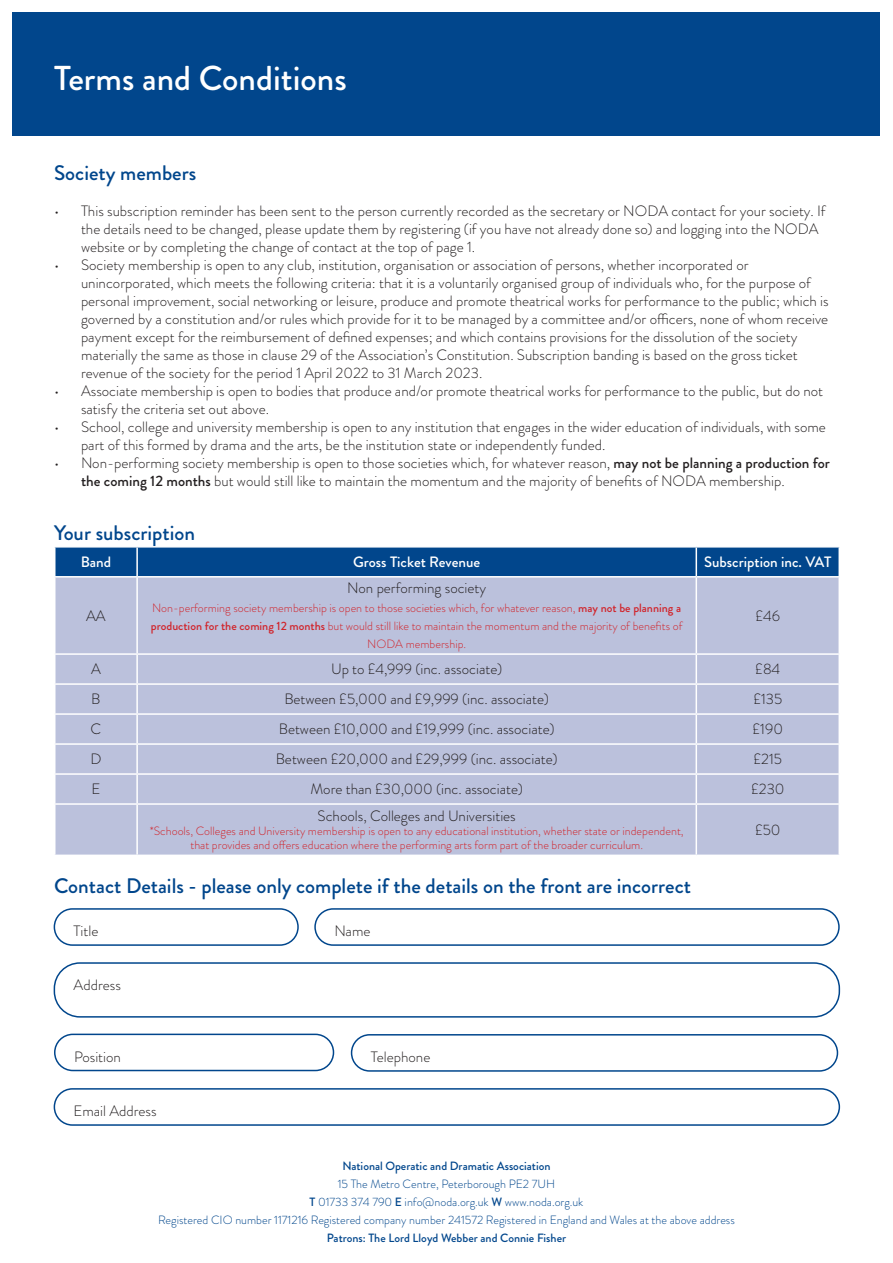
<style>
.page{position:relative;width:893px;height:1263px;background:#fff}
.page>*{position:absolute;margin:0;border:0;box-sizing:border-box;transform-origin:0 0}
.t1{font:500 34.5px "Brandon Grotesque";color:#fff}
.t2{font:500 21px "Brandon Grotesque";color:#01468c}
.t3{font:300 15px/18px "Brandon Grotesque";color:#231f20}
.t4{font:500 15px "Brandon Grotesque";color:#fff}
.t5{font:300 12px/18px "Brandon Grotesque";color:#d1232a;text-align:center}
.t6{font:300 12px "Brandon Grotesque";color:#01468c}
.t7{font:500 12px "Brandon Grotesque";color:#01468c}
.s1{font-weight:500}
</style>
<div class="page">
<div style="left:13px;top:13px;width:867px;height:123px;background:#01468c"></div>
<div style="left:56px;top:577px;width:782px;height:277px;background:#bbc1dc"></div>
<div style="left:55px;top:547px;width:784px;height:29px;background:#01468c"></div>
<hr style="left:838px;top:548px;width:2px;height:28px;background:#fff">
<hr style="left:136px;top:577px;width:2px;height:76px;background:#fff">
<hr style="left:696px;top:577px;width:1px;height:76px;background:#fff">
<hr style="left:54px;top:653px;width:83px;height:2px;background:#fff">
<hr style="left:137px;top:653px;width:559px;height:2px;background:#fff">
<hr style="left:136px;top:655px;width:2px;height:28px;background:#fff">
<hr style="left:696px;top:653px;width:144px;height:2px;background:#fff">
<hr style="left:54px;top:683px;width:83px;height:2px;background:#fff">
<hr style="left:137px;top:683px;width:559px;height:2px;background:#fff">
<hr style="left:136px;top:685px;width:2px;height:28px;background:#fff">
<hr style="left:696px;top:683px;width:144px;height:2px;background:#fff">
<hr style="left:54px;top:713px;width:83px;height:2px;background:#fff">
<hr style="left:137px;top:713px;width:559px;height:2px;background:#fff">
<hr style="left:136px;top:715px;width:2px;height:28px;background:#fff">
<hr style="left:696px;top:713px;width:144px;height:2px;background:#fff">
<hr style="left:54px;top:743px;width:83px;height:2px;background:#fff">
<hr style="left:137px;top:743px;width:559px;height:2px;background:#fff">
<hr style="left:136px;top:745px;width:2px;height:28px;background:#fff">
<hr style="left:696px;top:743px;width:144px;height:2px;background:#fff">
<hr style="left:54px;top:773px;width:83px;height:2px;background:#fff">
<hr style="left:137px;top:773px;width:559px;height:2px;background:#fff">
<hr style="left:136px;top:775px;width:2px;height:28px;background:#fff">
<hr style="left:696px;top:773px;width:144px;height:2px;background:#fff">
<svg style="left:696px;top:655px;width:1px;height:148px"></svg>
<hr style="left:54px;top:803px;width:83px;height:2px;background:#fff">
<hr style="left:137px;top:803px;width:559px;height:2px;background:#fff">
<hr style="left:136px;top:805px;width:2px;height:49px;background:#fff">
<hr style="left:696px;top:803px;width:144px;height:2px;background:#fff">
<hr style="left:696px;top:805px;width:1px;height:49px;background:#fff">
<div style="left:54px;top:908px;width:245px;height:38px;border:2px solid #01468c;border-radius:18px"></div>
<div style="left:54px;top:962px;width:786px;height:55px;border:2px solid #01468c;border-radius:26px"></div>
<div style="left:351px;top:1034px;width:487px;height:38px;border:2px solid #01468c;border-radius:18px"></div>
<div style="left:54px;top:1088px;width:786px;height:38px;border:2px solid #01468c;border-radius:18px"></div>
<div style="left:54px;top:1033px;width:280px;height:38px;border:2px solid #01468c;border-radius:18px"></div>
<div style="left:314px;top:908px;width:526px;height:38px;border:2px solid #01468c;border-radius:18px"></div>
<p class="t1" style="left:54px;top:54px;width:294px">Terms and Conditions</p>
<p class="t2" style="left:54px;top:158px;width:144px">Society members</p>
<p class="t3" style="left:81px;top:202px;width:746px;text-indent:-27px">• This subscription reminder has been sent to the person currently recorded as the secretary or NODA contact for your society. If the details need to be changed, please update them by registering (if you have not already done so) and logging into the NODA website or by completing the change of contact at the top of page 1.</p>
<p class="t3" style="left:81px;top:256px;width:749px;text-indent:-27px">• Society membership is open to any club, institution, organisation or association of persons, whether incorporated or unincorporated, which meets the following criteria: that it is a voluntarily organised group of individuals who, for the purpose of personal improvement, social networking or leisure, produce and promote theatrical works for performance to the public; which is governed by a constitution and/or rules which provide for it to be managed by a committee and/or officers, none of whom receive payment except for the reimbursement of defined expenses; and which contains provisions for the dissolution of the society materially the same as those in clause 29 of the Association’s Constitution. Subscription banding is based on the gross ticket revenue of the society for the period 1 April 2022 to 31 March 2023.</p>
<p class="t3" style="left:81px;top:382px;width:744px;text-indent:-27px">• Associate membership is open to bodies that produce and/or promote theatrical works for performance to the public, but do not satisfy the criteria set out above.</p>
<p class="t3" style="left:81px;top:418px;width:746px;text-indent:-27px">• School, college and university membership is open to any institution that engages in the wider education of individuals, with some part of this formed by drama and the arts, be the institution state or independently funded.</p>
<p class="t3" style="left:81px;top:454px;width:750px;text-indent:-27px">• Non-performing society membership is open to those societies which, for whatever reason, <span class="s1">may not be planning a production for the coming 12 months</span> but would still like to maintain the momentum and the majority of benefits of NODA membership.</p>
<p class="t2" style="left:54px;top:518px;width:143px">Your subscription</p>
<p class="t4" style="left:81px;top:551px;width:32px">Band</p>
<p class="t4" style="left:353px;top:551px;width:129px">Gross Ticket Revenue</p>
<p class="t4" style="left:704px;top:551px;width:129px">Subscription inc. VAT</p>
<p class="t3" style="left:86px;top:607px;width:21px">AA</p>
<p class="t3" style="left:347px;top:579px;width:140px">Non performing society</p>
<p class="t5" style="left:151px;top:599px;width:533px">Non-performing society membership is open to those societies which, for whatever reason, <span class="s1">may not be planning a production for the coming 12 months</span> but would still like to maintain the momentum and the majority of benefits of<br>NODA membership.</p>
<p class="t3" style="left:755px;top:607px;width:26px">£46</p>
<p class="t3" style="left:91px;top:660px;width:11px">A</p>
<p class="t3" style="left:331px;top:660px;width:173px">Up to £4,999 (inc. associate)</p>
<p class="t3" style="left:755px;top:660px;width:27px">£84</p>
<p class="t3" style="left:91px;top:690px;width:11px">B</p>
<p class="t3" style="left:284px;top:690px;width:266px">Between £5,000 and £9,999 (inc. associate)</p>
<p class="t3" style="left:753px;top:690px;width:30px">£135</p>
<p class="t3" style="left:91px;top:720px;width:12px">C</p>
<p class="t3" style="left:279px;top:720px;width:277px">Between £10,000 and £19,999 (inc. associate)</p>
<p class="t3" style="left:752px;top:720px;width:32px">£190</p>
<p class="t3" style="left:90px;top:750px;width:13px">D</p>
<p class="t3" style="left:276px;top:750px;width:283px">Between £20,000 and £29,999 (inc. associate)</p>
<p class="t3" style="left:753px;top:750px;width:30px">£215</p>
<p class="t3" style="left:91px;top:780px;width:10px">E</p>
<p class="t3" style="left:310px;top:780px;width:214px">More than £30,000 (inc. associate)</p>
<p class="t3" style="left:751px;top:780px;width:35px">£230</p>
<p class="t3" style="left:318px;top:806px;width:200px">Schools, Colleges and Universities</p>
<p class="t5" style="left:150px;top:824px;width:535px;line-height:14.4px">*Schools, Colleges and University membership is open to any educational institution, whether state or independent, that provides and offers education where the performing arts form part of the broader curriculum.</p>
<p class="t3" style="left:755px;top:821px;width:27px">£50</p>
<p class="t2" style="left:54px;top:871px;width:639px">Contact Details - please only complete if the details on the front are incorrect</p>
<p class="t3" style="left:74px;top:922px;width:26px">Title</p>
<p class="t3" style="left:334px;top:922px;width:38px">Name</p>
<p class="t3" style="left:74px;top:976px;width:49px">Address</p>
<p class="t3" style="left:74px;top:1048px;width:48px">Position</p>
<p class="t3" style="left:74px;top:1102px;width:85px">Email Address</p>
<p class="t3" style="left:371px;top:1048px;width:61px">Telephone</p>
<p class="t7" style="left:342px;top:1158px;width:210px">National Operatic and Dramatic Association</p>
<p class="t6" style="left:338px;top:1176px;width:219px">15 The Metro Centre, Peterborough PE2 7UH</p>
<p class="t6" style="left:310px;top:1194px;width:275px"><span class="s1">T</span> 01733 374 790 <span class="s1">E</span> info@noda.org.uk <span class="s1">W</span> www.noda.org.uk</p>
<p class="t6" style="left:158px;top:1212px;width:578px">Registered CIO number 1171216 Registered company number 241572 Registered in England and Wales at the above address</p>
<p class="t7" style="left:327px;top:1230px;width:241px">Patrons: The Lord Lloyd Webber and Connie Fisher</p>
</div>
